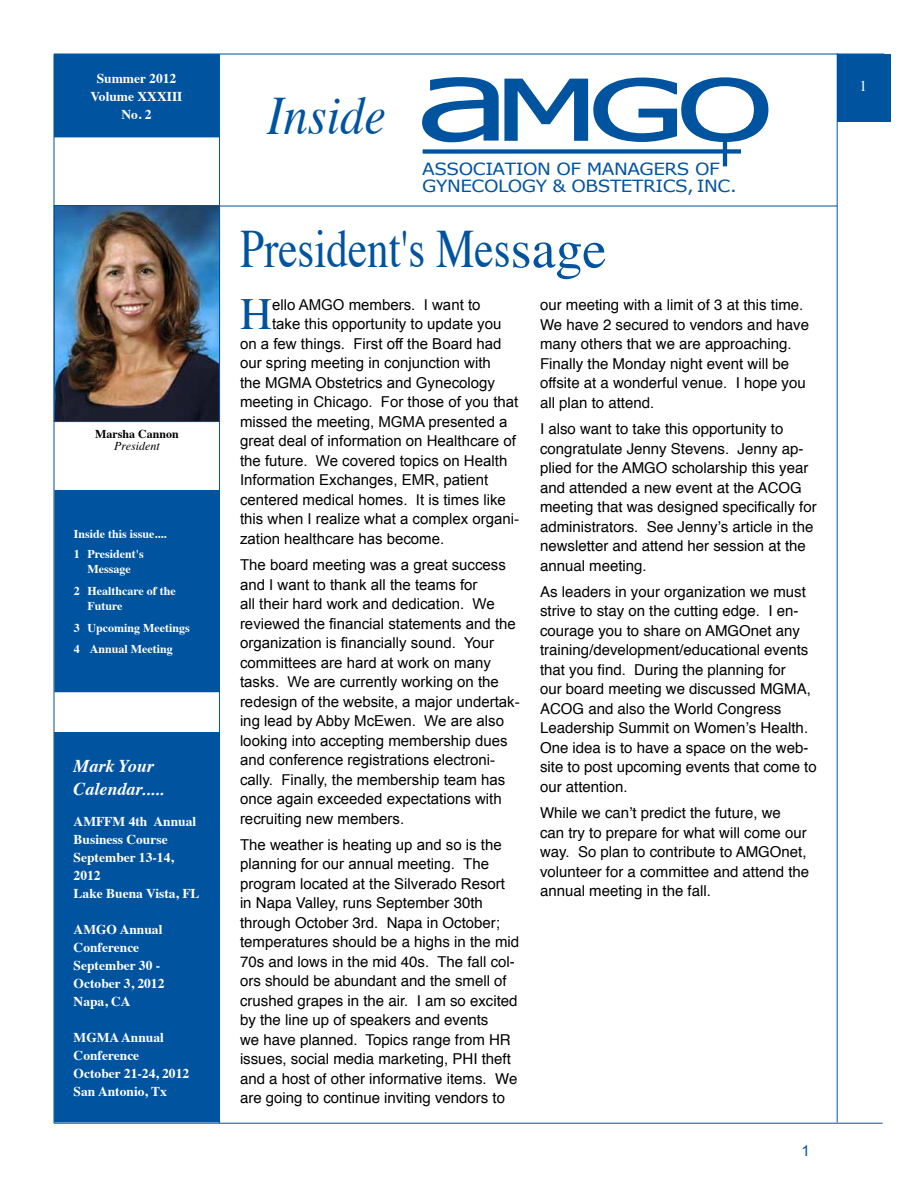
<style>
.page{position:relative;width:918px;height:1188px;background:#fff}
.page>*{position:absolute;margin:0;border:0;box-sizing:border-box;transform-origin:0 0}
.t1{font:54px "Times";color:#00539f;scale:.8 1}
.t2{font:italic 54px "Times";color:#00539f;scale:.9 1}
.t3{font:44.4px "Times";color:#00539f}
.t4{font:italic 700 18px/23.4px "Times";color:#fff}
.t5{font:16.8px/16.8px "Verdana";letter-spacing:-.025em;color:#00539f;scale:1.1 1}
.t6{font:15px/19.5px "Helvetica";color:#000}
.t7{font:15px/19.5px "Arial";color:#000}
.t8{font:15px "Arial";color:#00539f}
.t9{font:15px "Times";color:#fff}
.t10{font:700 13.5px/18px "Times";color:#fff}
.t11{font:700 12px/21.8px "Times";color:#fff}
.t12{font:700 12px "Times";color:#000}
.t13{font:italic 12px "Times";color:#000}
</style>
<div class="page">
<img style="left:56px;top:207px;width:162px;height:213px">
<div style="left:54px;top:205px;width:166px;height:217px;border:1px solid #00539f"></div>
<hr style="left:54px;top:1123px;width:829px;height:1px;background:#00539f">
<div style="left:54px;top:54px;width:165px;height:83px;background:#00539f"></div>
<div style="left:55px;top:491px;width:164px;height:201px;background:#00539f"></div>
<hr style="left:837px;top:53px;width:1px;height:1069px;background:#00539f">
<div style="left:837px;top:54px;width:54px;height:68px;background:#00539f"></div>
<hr style="left:54px;top:54px;width:1px;height:1069px;background:#00539f">
<hr style="left:54px;top:54px;width:830px;height:1px;background:#00539f">
<hr style="left:219px;top:54px;width:1px;height:1069px;background:#00539f">
<hr style="left:220px;top:206px;width:617px;height:1px;background:#00539f">
<div style="left:55px;top:733px;width:164px;height:389px;background:#00539f"></div>
<div style="left:54px;top:732px;width:166px;height:390px;border:2px solid #00539f"></div>
<svg style="left:422px;top:77px;width:347px;height:66px"></svg>
<hr style="left:723px;top:138px;width:4px;height:28px;background:#00539f">
<div style="left:423px;top:149px;width:318px;height:5px;background:#00539f"></div>
<p class="t10" style="left:90px;top:68px;width:94px;text-align:center">Summer 2012<br>Volume XXXIII<br>No. 2</p>
<p class="t12" style="left:95px;top:422px;width:85px">Marsha Cannon</p>
<p class="t13" style="left:114px;top:436px;width:47px">President</p>
<p class="t11" style="left:74px;top:522px;width:94px;line-height:20.4px">Inside this issue....<br>1 President's</p>
<p class="t11" style="left:74px;top:557px;width:103px;text-indent:14px">Message<br>2 Healthcare of the</p>
<p class="t11" style="left:74px;top:594px;width:117px;text-indent:14px">Future<br>3 Upcoming Meetings<br>4 Annual Meeting</p>
<p class="t4" style="left:74px;top:752px;width:92px">Mark Your<br>Calendar.....</p>
<p class="t10" style="left:74px;top:811px;width:128px">AMFFM 4th Annual<br>Business Course<br>September 13-14,<br>2012<br>Lake Buena Vista, FL</p>
<p class="t10" style="left:74px;top:919px;width:92px">AMGO Annual<br>Conference<br>September 30 -<br>October 3, 2012<br>Napa, CA</p>
<p class="t10" style="left:74px;top:1027px;width:117px">MGMA Annual<br>Conference<br>October 21-24, 2012<br>San Antonio, Tx</p>
<h1 class="t2" style="left:267px;top:68px;width:133px">Inside</h1>
<p class="t5" style="left:422px;top:160px;width:287px">ASSOCIATION OF MANAGERS OF<br>GYNECOLOGY &amp; OBSTETRICS, INC.</p>
<h1 class="t1" style="left:240px;top:199px;width:460px">President's Message</h1>
<h2 class="t3" style="left:240px;top:273px;width:34px">H</h2>
<p class="t7" style="left:272px;top:295px;width:210px">ello AMGO members. I want to</p>
<p class="t7" style="left:272px;top:315px;width:231px">take this opportunity to update you</p>
<p class="t7" style="left:240px;top:334px;width:263px">on a few things. First off the Board had</p>
<p class="t7" style="left:240px;top:354px;width:252px">our spring meeting in conjunction with</p>
<p class="t7" style="left:240px;top:373px;width:257px">the MGMA Obstetrics and Gynecology</p>
<p class="t7" style="left:240px;top:393px;width:280px">meeting in Chicago. For those of you that</p>
<p class="t7" style="left:240px;top:412px;width:269px">missed the meeting, MGMA presented a</p>
<p class="t7" style="left:240px;top:432px;width:277px">great deal of information on Healthcare of</p>
<p class="t7" style="left:240px;top:451px;width:269px">the future. We covered topics on Health</p>
<p class="t7" style="left:240px;top:471px;width:250px">Information Exchanges, EMR, patient</p>
<p class="t7" style="left:240px;top:490px;width:267px">centered medical homes. It is times like</p>
<p class="t7" style="left:240px;top:510px;width:281px">this when I realize what a complex organi-</p>
<p class="t7" style="left:240px;top:529px;width:206px">zation healthcare has become.</p>
<p class="t7" style="left:240px;top:555px;width:281px">The board meeting was a great success and I want to thank all the teams for<br>all their hard work and dedication. We reviewed the financial statements and the organization is financially sound. Your committees are hard at work on many tasks. We are currently working on the redesign of the website, a major undertak&shy;ing lead by Abby McEwen. We are also looking into accepting membership dues and conference registrations electroni&shy;cally. Finally, the membership team has once again exceeded expectations with recruiting new members.</p>
<p class="t7" style="left:240px;top:835px;width:267px">The weather is heating up and so is the planning for our annual meeting. The program located at the Silverado Resort</p>
<p class="t6" style="left:240px;top:894px;width:281px">in Napa Valley, runs September 30th through October 3rd. Napa in October; temperatures should be a highs in the mid 70s and lows in the mid 40s. The fall col&shy;ors should be abundant and the smell of crushed grapes in the air. I am so excited by the line up of speakers and events<br>we have planned. Topics range from HR issues, social media marketing, PHI theft and a host of other informative items. We are going to continue inviting vendors to</p>
<p class="t6" style="left:540px;top:296px;width:271px">our meeting with a limit of 3 at this time.<br>We have 2 secured to vendors and have many others that we are approaching.<br>Finally the Monday night event will be offsite at a wonderful venue. I hope you all plan to attend.</p>
<p class="t6" style="left:540px;top:420px;width:278px">I also want to take this opportunity to congratulate Jenny Stevens. Jenny ap&shy;plied for the AMGO scholarship this year and attended a new event at the ACOG meeting that was designed specifically for administrators. See Jenny’s article in the newsletter and attend her session at the annual meeting.</p>
<p class="t6" style="left:540px;top:582px;width:278px">As leaders in your organization we must strive to stay on the cutting edge. I en&shy;courage you to share on AMGOnet any training/development/educational events that you find. During the planning for<br>our board meeting we discussed MGMA, ACOG and also the World Congress Leadership Summit on Women’s Health.<br>One idea is to have a space on the web&shy;site to post upcoming events that come to our attention.</p>
<p class="t6" style="left:540px;top:804px;width:271px">While we can’t predict the future, we<br>can try to prepare for what will come our way. So plan to contribute to AMGOnet, volunteer for a committee and attend the annual meeting in the fall.</p>
<p class="t8" style="left:802px;top:1141px;width:10px">1</p>
<p class="t9" style="left:860px;top:72px;width:9px">1</p>
</div>
